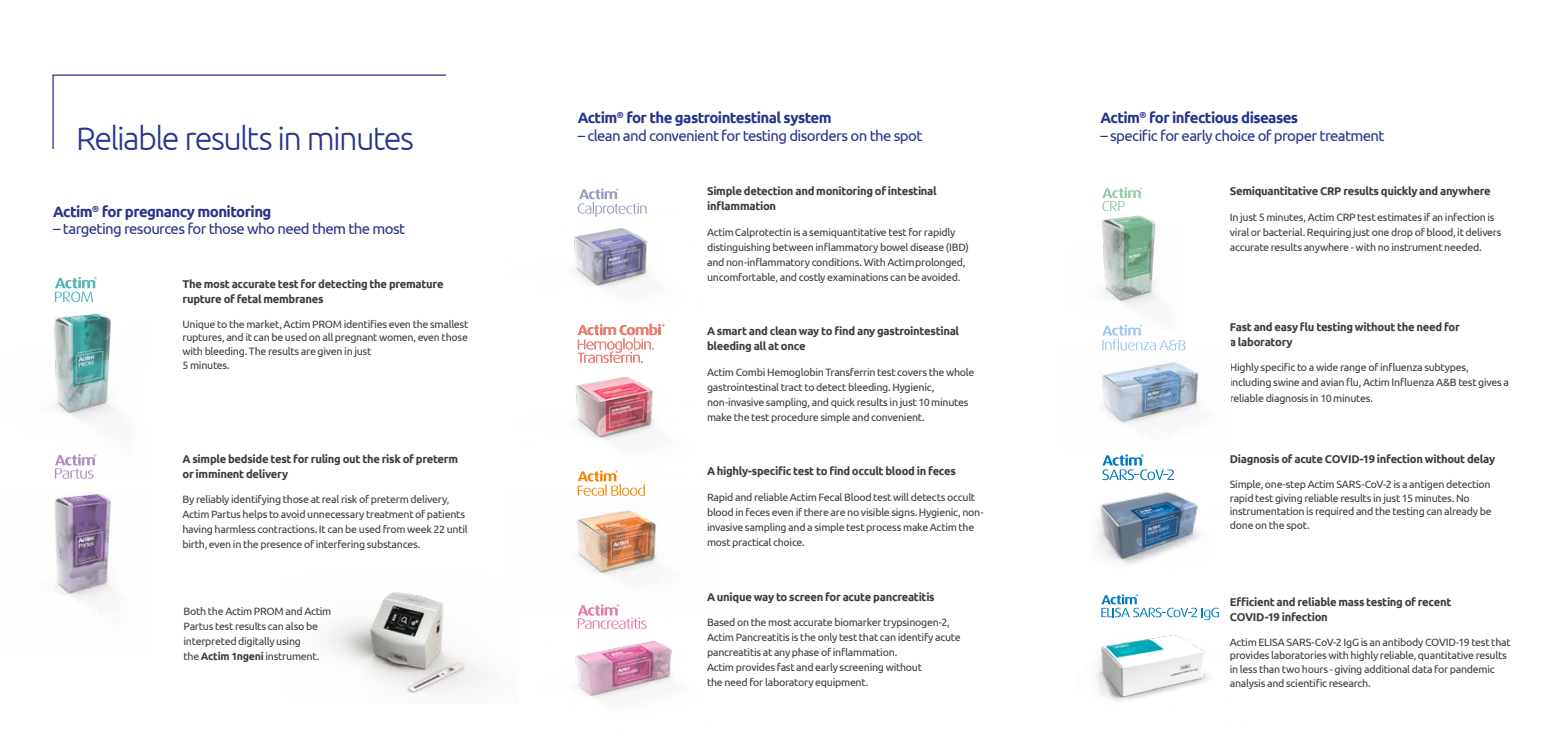
<style>
.page{position:relative;width:1563px;height:745px;background:#fff}
.page>*{position:absolute;margin:0;border:0;box-sizing:border-box;transform-origin:0 0}
.t1{font:300 32.5px "Ubuntu";letter-spacing:-.05em;color:#27348b}
.t2{font:15px "Ubuntu";letter-spacing:-.04em;color:#27348b}
.t3{font:700 15px "Ubuntu";letter-spacing:-.04em;color:#27348b}
.t4{font:700 11.25px/15px "Ubuntu";letter-spacing:-.025em;color:#3c3c3b}
.t5{font:10.62px/15px "Ubuntu";letter-spacing:-.025em;color:#3c3c3b}
.s1{font-weight:700}
</style>
<div class="page">
<img style="left:54px;top:292px;width:60px;height:164px">
<img style="left:54px;top:494px;width:59px;height:105px">
<svg style="left:55px;top:277px;width:42px;height:25px"></svg>
<svg style="left:55px;top:454px;width:41px;height:24px"></svg>
<img style="left:1101px;top:343px;width:99px;height:86px">
<img style="left:1096px;top:634px;width:113px;height:67px">
<img style="left:577px;top:490px;width:81px;height:86px">
<img style="left:1102px;top:211px;width:55px;height:96px">
<img style="left:574px;top:207px;width:75px;height:81px">
<img style="left:575px;top:362px;width:79px;height:78px">
<img style="left:575px;top:615px;width:97px;height:83px">
<svg style="left:578px;top:604px;width:69px;height:24px"></svg>
<svg style="left:578px;top:470px;width:67px;height:25px"></svg>
<svg style="left:578px;top:323px;width:86px;height:39px"></svg>
<svg style="left:1102px;top:324px;width:83px;height:26px"></svg>
<svg style="left:1102px;top:187px;width:40px;height:24px"></svg>
<svg style="left:578px;top:188px;width:69px;height:28px"></svg>
<img style="left:1097px;top:491px;width:104px;height:74px">
<svg style="left:1102px;top:454px;width:72px;height:26px"></svg>
<svg style="left:1101px;top:594px;width:118px;height:26px"></svg>
<svg style="left:52px;top:74px;width:394px;height:75px"></svg>
<img style="left:328px;top:592px;width:155px;height:102px">
<h1 class="t1" style="left:76px;top:118px;width:339px">Reliable results in minutes</h1>
<h2 class="t3" style="left:53px;top:202px;width:220px">Actim<sup>®</sup> for pregnancy monitoring</h2>
<h2 class="t2" style="left:53px;top:219px;width:353px">– targeting resources for those who need them the most</h2>
<p class="t4" style="left:182px;top:276px;width:262px">The most accurate test for detecting the premature rupture of fetal membranes</p>
<p class="t5" style="left:182px;top:316px;width:287px;line-height:13.8px">Unique to the market, Actim PROM identifies even the smallest ruptures, and it can be used on all pregnant women, even those with bleeding. The results are given in just<br>5 minutes.</p>
<p class="t4" style="left:182px;top:450px;width:277px">A simple bedside test for ruling out the risk of preterm or imminent delivery</p>
<p class="t5" style="left:182px;top:491px;width:287px">By reliably identifying those at real risk of preterm delivery, Actim Partus helps to avoid unnecessary treatment of patients having harmless contractions. It can be used from week 22 until birth, even in the presence of interfering substances.</p>
<p class="t5" style="left:184px;top:602px;width:149px">Both the Actim PROM and Actim<br>Partus test results can also be interpreted digitally using<br>the <span class="s1">Actim 1ngeni</span> instrument.</p>
<h2 class="t3" style="left:578px;top:109px;width:255px">Actim<sup>®</sup> for the gastrointestinal system</h2>
<h2 class="t2" style="left:578px;top:126px;width:346px">– clean and convenient for testing disorders on the spot</h2>
<p class="t4" style="left:707px;top:183px;width:231px">Simple detection and monitoring of intestinal inflammation</p>
<p class="t5" style="left:707px;top:224px;width:263px">ActimCalprotectin is a semiquantitative test for rapidly distinguishing between inflammatory bowel disease (IBD) and non-inflammatory conditions. With Actimprolonged, uncomfortable, and costly examinations can be avoided.</p>
<p class="t4" style="left:707px;top:323px;width:254px">A smart and clean way to find any gastrointestinal bleeding all at once</p>
<p class="t5" style="left:707px;top:364px;width:269px">Actim Combi Hemoglobin Transferrin test covers the whole gastrointestinal tract to detect bleeding. Hygienic, non-invasive sampling, and quick results in just 10 minutes make the test procedure simple and convenient.</p>
<p class="t4" style="left:707px;top:463px;width:250px">A highly-specific test to find occult blood in feces</p>
<p class="t5" style="left:707px;top:489px;width:278px">Rapid and reliable Actim Fecal Blood test will detects occult blood in feces even if there are no visible signs. Hygienic, non&shy;invasive sampling and a simple test process make Actim the most practical choice.</p>
<p class="t4" style="left:707px;top:588px;width:229px">A unique way to screen for acute pancreatitis</p>
<p class="t5" style="left:707px;top:614px;width:255px">Based on the most accurate biomarker trypsinogen-2, Actim Pancreatitis is the only test that can identify acute pancreatitis at any phase of inflammation.<br>Actim provides fast and early screening without<br>the need for laboratory equipment.</p>
<h2 class="t3" style="left:1100px;top:109px;width:199px">Actim<sup>®</sup> for infectious diseases</h2>
<h2 class="t2" style="left:1100px;top:126px;width:286px">– specific for early choice of proper treatment</h2>
<p class="t4" style="left:1230px;top:183px;width:262px">Semiquantitative CRP results quickly and anywhere</p>
<p class="t5" style="left:1230px;top:209px;width:273px">In just 5 minutes, Actim CRP test estimates if an infection is viral or bacterial. Requiring just one drop of blood, it delivers accurate results anywhere - with no instrument needed.</p>
<p class="t4" style="left:1230px;top:319px;width:231px">Fast and easy flu testing without the need for a laboratory</p>
<p class="t5" style="left:1230px;top:359px;width:281px">Highly specific to a wide range of influenza subtypes, including swine and avian flu, Actim Influenza A&amp;B test gives a reliable diagnosis in 10 minutes.</p>
<p class="t4" style="left:1230px;top:451px;width:267px">Diagnosis of acute COVID-19 infection without delay</p>
<p class="t5" style="left:1230px;top:476px;width:263px;line-height:13.8px">Simple, one-step Actim SARS-CoV-2 is a antigen detection rapid test giving reliable results in just 15 minutes. No instrumentation is required and the testing can already be done on the spot.</p>
<p class="t4" style="left:1230px;top:594px;width:223px">Efficient and reliable mass testing of recent<br>COVID-19 infection</p>
<p class="t5" style="left:1230px;top:634px;width:282px;line-height:13.8px">Actim ELISA SARS-CoV-2 IgG is an antibody COVID-19 test that provides laboratories with highly reliable, quantitative results in less than two hours - giving additional data for pandemic analysis and scientific research.</p>
</div>
